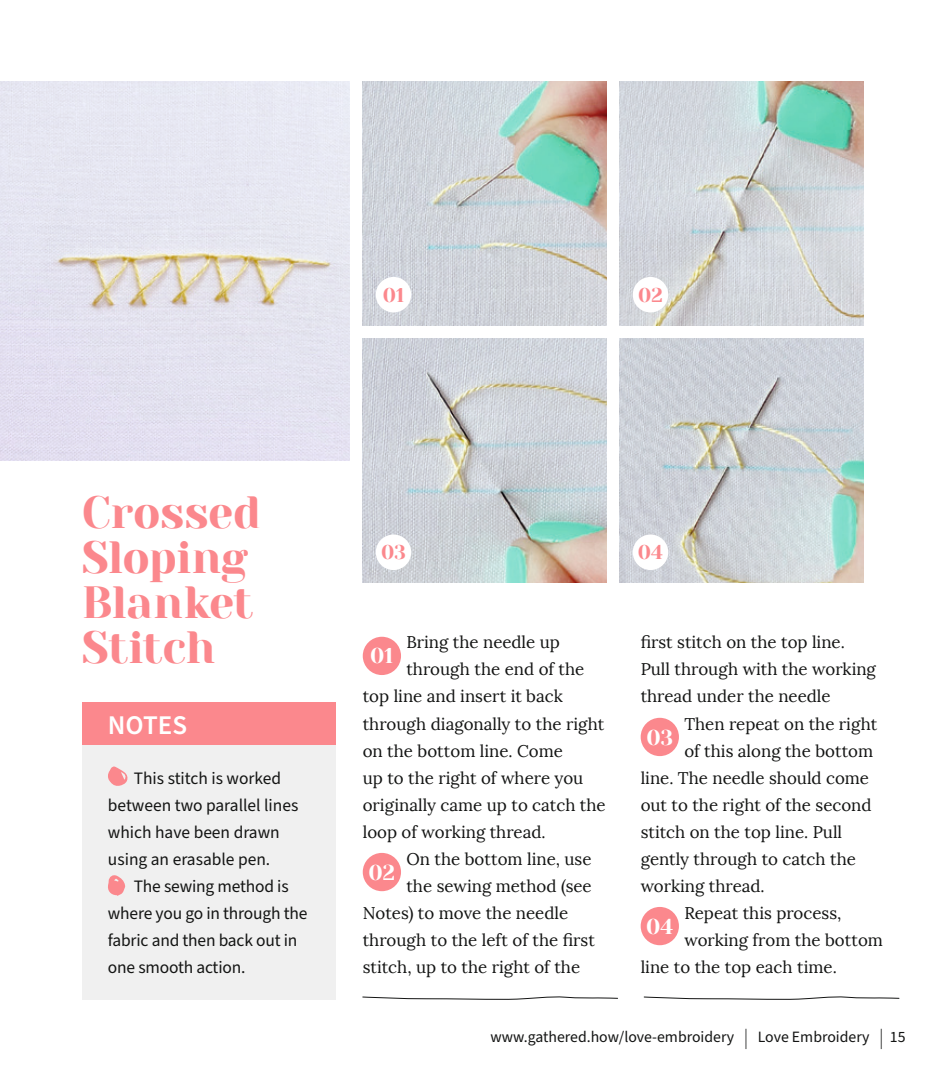
<style>
.page{position:relative;width:944px;height:1085px;background:#fff}
.page>*{position:absolute;margin:0;border:0;box-sizing:border-box;transform-origin:0 0}
._1__News_Head_One{font:45px/45px "Yeseva One";letter-spacing:-.01em;color:#fb888d}
._6__Boxout_Header{font:600 27px "Source Sans Pro";color:#fff}
.t1{font:21.38px "Yeseva One";color:#fff}
.t2{font:19.8px "Yeseva One";color:#fb888d}
._7__Boxout_copy{font:17.55px/27px "Source Sans Pro";letter-spacing:-.01em;color:#131413}
._3__Body_Copy{font:16.88px/27px "Lora";color:#131413}
.t3{font:15.75px "Source Sans Pro";color:#131413}
.s1{font-weight:300;font-size:20.25px}
</style>
<div class="page">
<div style="left:363px;top:636px;width:38px;height:39px;background:#fb888d;border-radius:50%"></div>
<div style="left:363px;top:852px;width:38px;height:39px;background:#fb888d;border-radius:50%"></div>
<img style="left:620px;top:81px;width:244px;height:244px">
<img style="left:620px;top:338px;width:244px;height:244px">
<img style="left:363px;top:81px;width:244px;height:244px">
<img style="left:363px;top:338px;width:244px;height:244px">
<div style="left:633px;top:277px;width:35px;height:35px;background:#fff;border-radius:50%"></div>
<div style="left:633px;top:534px;width:35px;height:36px;background:#fff;border-radius:50%"></div>
<div style="left:376px;top:277px;width:35px;height:35px;background:#fff;border-radius:50%"></div>
<div style="left:376px;top:534px;width:35px;height:36px;background:#fff;border-radius:50%"></div>
<div style="left:641px;top:717px;width:38px;height:39px;background:#fb888d;border-radius:50%"></div>
<div style="left:641px;top:906px;width:38px;height:39px;background:#fb888d;border-radius:50%"></div>
<svg style="left:362px;top:996px;width:256px;height:3px"></svg>
<svg style="left:643px;top:996px;width:257px;height:3px"></svg>
<img style="left:0;top:81px;width:350px;height:379px">
<div style="left:82px;top:705px;width:254px;height:294px;background:#f0f0f0"></div>
<div style="left:82px;top:702px;width:254px;height:42px;background:#fb888d"></div>
<svg style="left:108px;top:766px;width:20px;height:20px"></svg>
<svg style="left:108px;top:875px;width:17px;height:20px"></svg>
<p class="t2" style="left:383px;top:283px;width:23px">01</p>
<p class="t2" style="left:638px;top:283px;width:26px">02</p>
<p class="_1__News_Head_One" style="left:82px;top:490px;width:181px">Crossed<br>Sloping<br>Blanket<br>Stitch</p>
<p class="_6__Boxout_Header" style="left:108px;top:707px;width:81px">NOTES</p>
<p class="_7__Boxout_copy" style="left:108px;top:764px;width:192px;text-indent:26px">This stitch is worked between two parallel lines which have been drawn using an erasable pen.</p>
<p class="_7__Boxout_copy" style="left:108px;top:872px;width:201px;text-indent:26px">The sewing method is where you go in through the fabric and then back out in one smooth action.</p>
<p class="t2" style="left:381px;top:540px;width:26px">03</p>
<p class="_3__Body_Copy" style="left:406px;top:629px;width:155px">Bring the needle up</p>
<p class="_3__Body_Copy" style="left:406px;top:656px;width:179px">through the end of the</p>
<p class="_3__Body_Copy" style="left:363px;top:683px;width:202px">top line and insert it back</p>
<p class="_3__Body_Copy" style="left:363px;top:710px;width:243px">through diagonally to the right</p>
<p class="_3__Body_Copy" style="left:363px;top:737px;width:202px">on the bottom line. Come</p>
<p class="_3__Body_Copy" style="left:363px;top:764px;width:222px">up to the right of where you</p>
<p class="_3__Body_Copy" style="left:363px;top:791px;width:244px">originally came up to catch the</p>
<p class="_3__Body_Copy" style="left:363px;top:818px;width:184px">loop of working thread.</p>
<p class="t1" style="left:369px;top:859px;width:28px">02</p>
<p class="t1" style="left:370px;top:643px;width:25px">01</p>
<p class="_3__Body_Copy" style="left:406px;top:845px;width:187px">On the bottom line, use</p>
<p class="_3__Body_Copy" style="left:406px;top:872px;width:187px">the sewing method (see</p>
<p class="_3__Body_Copy" style="left:363px;top:899px;width:207px">Notes) to move the needle</p>
<p class="_3__Body_Copy" style="left:363px;top:926px;width:234px">through to the left of the first</p>
<p class="_3__Body_Copy" style="left:363px;top:953px;width:219px">stitch, up to the right of the</p>
<p class="t2" style="left:638px;top:540px;width:27px">04</p>
<p class="_3__Body_Copy" style="left:641px;top:629px;width:237px">first stitch on the top line.<br>Pull through with the working thread under the needle</p>
<p class="t1" style="left:646px;top:724px;width:28px">03</p>
<p class="_3__Body_Copy" style="left:684px;top:710px;width:194px">Then repeat on the right</p>
<p class="_3__Body_Copy" style="left:684px;top:737px;width:190px">of this along the bottom</p>
<p class="_3__Body_Copy" style="left:641px;top:764px;width:230px">line. The needle should come</p>
<p class="_3__Body_Copy" style="left:641px;top:791px;width:232px">out to the right of the second</p>
<p class="_3__Body_Copy" style="left:641px;top:818px;width:203px">stitch on the top line. Pull</p>
<p class="_3__Body_Copy" style="left:641px;top:845px;width:217px">gently through to catch the</p>
<p class="_3__Body_Copy" style="left:641px;top:872px;width:126px">working thread.</p>
<p class="t1" style="left:646px;top:913px;width:29px">04</p>
<p class="_3__Body_Copy" style="left:684px;top:899px;width:159px">Repeat this process,</p>
<p class="_3__Body_Copy" style="left:684px;top:926px;width:200px">working from the bottom</p>
<p class="_3__Body_Copy" style="left:641px;top:953px;width:198px">line to the top each time.</p>
<p class="t3" style="left:491px;top:1026px;width:417px">www.gathered.how/love-embroidery <span class="s1">|</span> Love Embroidery <span class="s1">|</span> 15</p>
</div>
